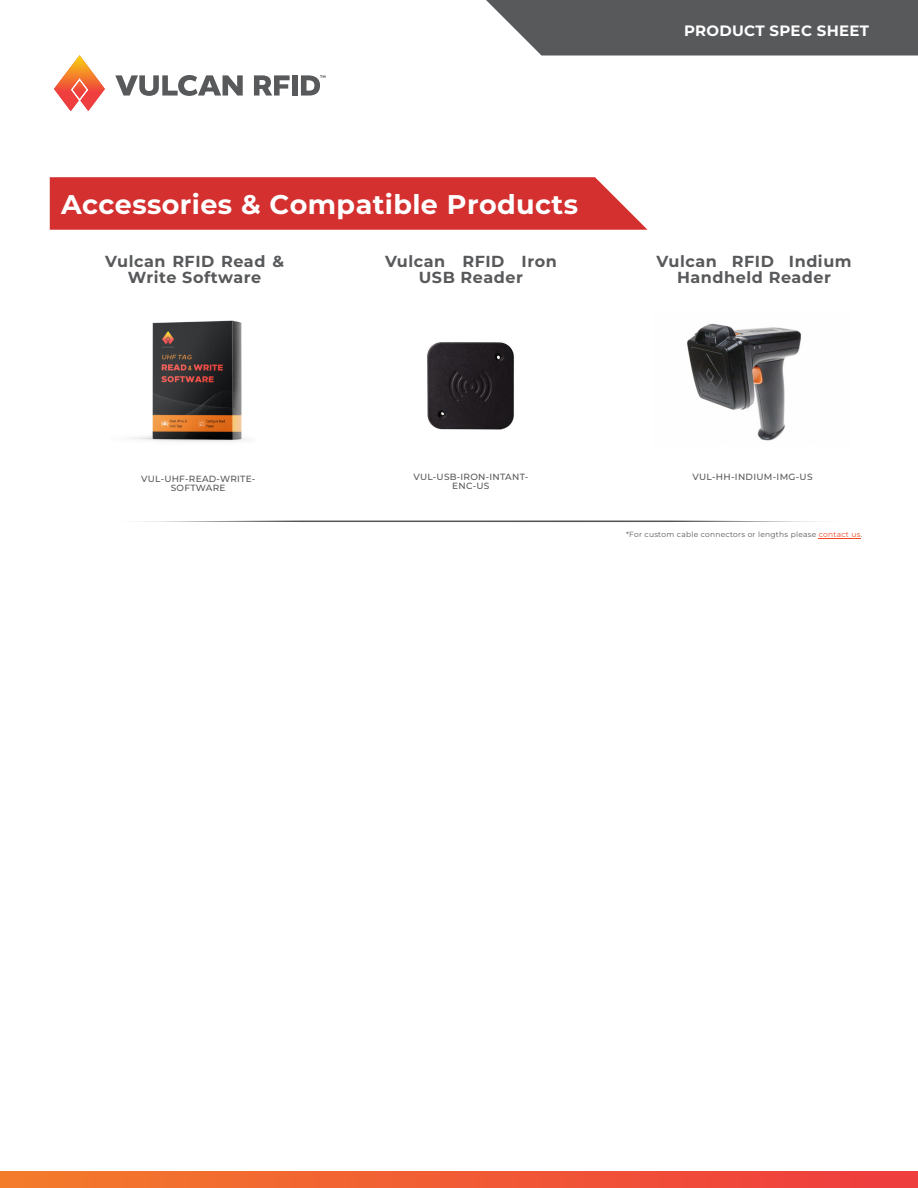
<style>
.page{position:relative;width:918px;height:1188px;background:#fff}
.page>*{position:absolute;margin:0;border:0;box-sizing:border-box;transform-origin:0 0}
.t1{font:700 27px "Montserrat";letter-spacing:.015em;color:#fff}
.t2{font:700 16.05px/16px "Montserrat";letter-spacing:.035em;color:#58595b;text-align:center}
.t3{font:700 15px "Montserrat";letter-spacing:.02em;color:#fff}
.t4{font:500 9px/9px "Montserrat";letter-spacing:.025em;color:#58595b;text-align:center}
.t5{font:7.5px "Montserrat";letter-spacing:.035em;color:#58595b}
.s1{color:#ef4923}
</style>
<div class="page">
<svg style="left:54px;top:55px;width:51px;height:56px"></svg>
<svg style="left:115px;top:75px;width:128px;height:21px"></svg>
<svg style="left:254px;top:75px;width:36px;height:21px"></svg>
<div style="left:292px;top:75px;width:5px;height:21px;background:#58595b"></div>
<svg style="left:301px;top:75px;width:25px;height:21px"></svg>
<svg style="left:486px;top:0;width:432px;height:56px;background:#656567"></svg>
<div style="left:0;top:1172px;width:918px;height:16px;background:linear-gradient(to right,#f37c2b,#ef3b3f)"></div>
<svg style="left:50px;top:177px;width:598px;height:53px;background:#d63b3b"></svg>
<svg style="left:142px;top:520px;width:676px;height:2px"></svg>
<hr style="left:819px;top:538px;width:42px;height:1px;background:#ef4923">
<img style="left:687px;top:323px;width:114px;height:118px">
<img style="left:427px;top:342px;width:87px;height:88px">
<img style="left:131px;top:320px;width:114px;height:122px">
<p class="t3" style="left:684px;top:21px;width:187px">PRODUCT SPEC SHEET</p>
<h1 class="t1" style="left:61px;top:188px;width:518px">Accessories &amp; Compatible Products</h1>
<p class="t2" style="left:105px;top:253px;width:180px">Vulcan RFID Read &amp;<br>Write Software</p>
<p class="t2" style="left:385px;top:253px;width:173px">Vulcan RFID Iron<br>USB Reader</p>
<p class="t2" style="left:657px;top:253px;width:197px">Vulcan RFID Indium<br>Handheld Reader</p>
<p class="t4" style="left:141px;top:474px;width:116px">VUL-UHF-READ-WRITE-<br>SOFTWARE</p>
<p class="t4" style="left:692px;top:472px;width:122px">VUL-HH-INDIUM-IMG-US</p>
<p class="t4" style="left:413px;top:472px;width:116px">VUL-USB-IRON-INTANT-<br>ENC-US</p>
<p class="t5" style="left:626px;top:530px;width:238px">*For custom cable connectors or lengths please <span class="s1">contact us</span>.</p>
</div>
